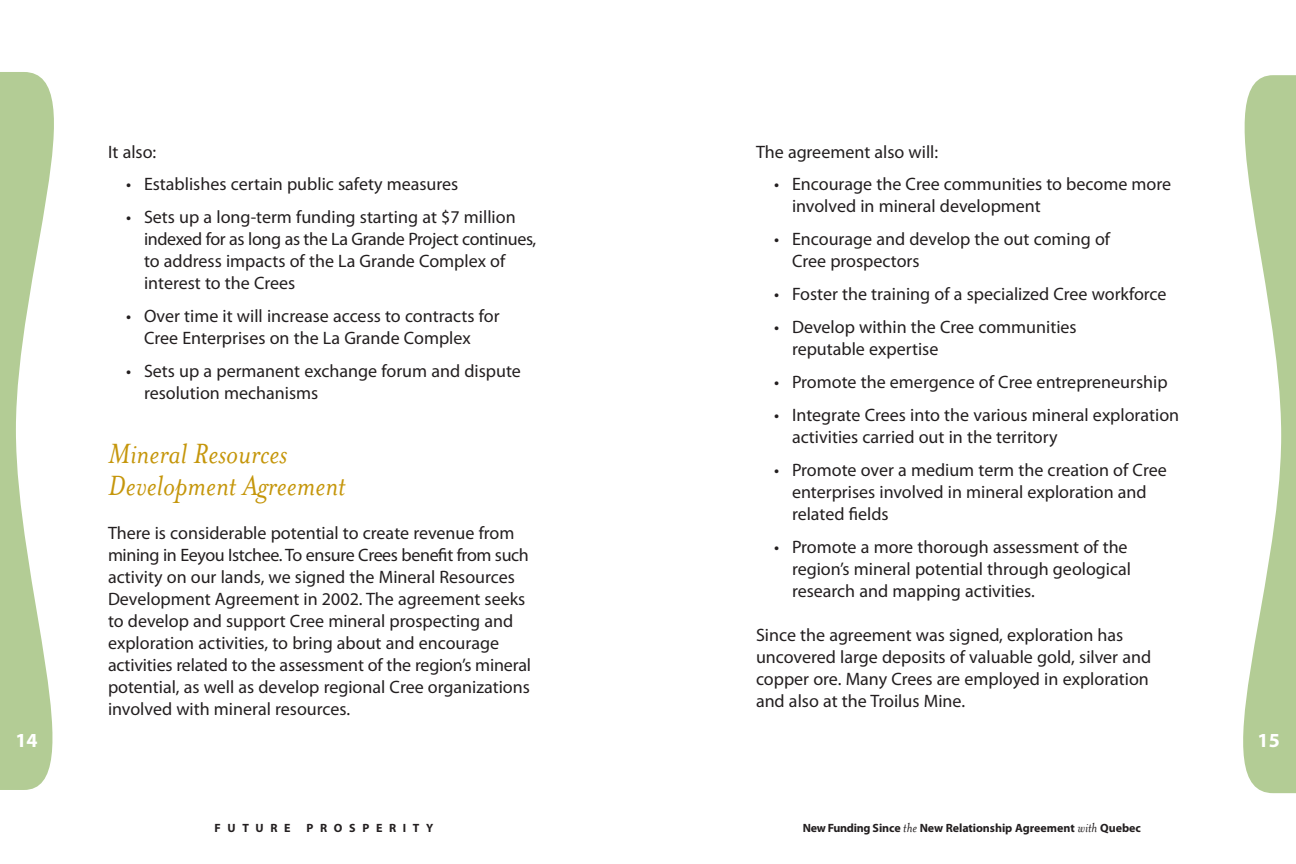
<style>
.page{position:relative;width:1296px;height:864px;background:#fff}
.page>*{position:absolute;margin:0;border:0;box-sizing:border-box;transform-origin:0 0}
.t1{font:italic 32px/32px "Mrs Eaves";color:#c5960b}
.t2{font:700 20px "Myriad Pro";color:#fff}
.t3{font:18px/22px "Myriad Pro";color:#231f20}
.t4{font:700 12px "Myriad Pro";letter-spacing:-.005em;color:#231f20}
.t5{font:700 12px "Myriad Pro";letter-spacing:.555em;color:#231f20}
.s1{font-family:"Mrs Eaves";font-weight:400;font-style:italic;font-size:15px}
</style>
<div class="page">
<svg style="left:1243px;top:75px;width:53px;height:719px"></svg>
<svg style="left:0;top:72px;width:54px;height:718px"></svg>
<p class="t2" style="left:15px;top:732px;width:24px">14</p>
<p class="t3" style="left:108px;top:142px;width:50px">It also:</p>
<p class="t3" style="left:126px;top:175px;width:334px">• Establishes certain public safety measures</p>
<p class="t3" style="left:144px;top:208px;width:394px;text-indent:-18px">• Sets up a long-term funding starting at $7 million indexed for as long as the La Grande Project continues, to address impacts of the La Grande Complex of interest to the Crees</p>
<p class="t3" style="left:126px;top:306px;width:375px;text-align:center">• Over time it will increase access to contracts for<br>Cree Enterprises on the La Grande Complex</p>
<p class="t3" style="left:144px;top:361px;width:378px;text-indent:-18px">• Sets up a permanent exchange forum and dispute resolution mechanisms</p>
<h1 class="t1" style="left:108px;top:436px;width:239px">Mineral Resources<br>Development Agreement</h1>
<p class="t3" style="left:108px;top:523px;width:425px">There is considerable potential to create revenue from mining in Eeyou Istchee. To ensure Crees benefit from such activity on our lands, we signed the Mineral Resources Development Agreement in 2002. The agreement seeks to develop and support Cree mineral prospecting and exploration activities, to bring about and encourage activities related to the assessment of the region’s mineral potential, as well as develop regional Cree organizations involved with mineral resources.</p>
<p class="t4" style="left:215px;top:823px;width:78px">FUTURE</p>
<p class="t5" style="left:307px;top:823px;width:128px">PROSPERITY</p>
<p class="t3" style="left:756px;top:142px;width:184px">The agreement also will:</p>
<p class="t3" style="left:792px;top:175px;width:381px;text-indent:-18px">• Encourage the Cree communities to become more involved in mineral development</p>
<p class="t3" style="left:792px;top:230px;width:320px;text-indent:-18px">• Encourage and develop the out coming of<br>Cree prospectors</p>
<p class="t3" style="left:774px;top:284px;width:394px">• Foster the training of a specialized Cree workforce</p>
<p class="t3" style="left:792px;top:317px;width:286px;text-indent:-18px">• Develop within the Cree communities reputable expertise</p>
<p class="t3" style="left:774px;top:372px;width:395px">• Promote the emergence of Cree entrepreneurship</p>
<p class="t3" style="left:792px;top:405px;width:389px;text-indent:-18px">• Integrate Crees into the various mineral exploration activities carried out in the territory</p>
<p class="t3" style="left:792px;top:460px;width:376px;text-indent:-18px">• Promote over a medium term the creation of Cree enterprises involved in mineral exploration and related fields</p>
<p class="t3" style="left:792px;top:537px;width:341px;text-indent:-18px">• Promote a more thorough assessment of the region’s mineral potential through geological research and mapping activities.</p>
<p class="t3" style="left:756px;top:625px;width:397px">Since the agreement was signed, exploration has uncovered large deposits of valuable gold, silver and copper ore. Many Crees are employed in exploration and also at the Troilus Mine.</p>
<p class="t4" style="left:803px;top:823px;width:339px">New Funding Since <span class="s1">the</span> New Relationship Agreement <span class="s1">with</span> Quebec</p>
<p class="t2" style="left:1258px;top:732px;width:24px">15</p>
</div>
